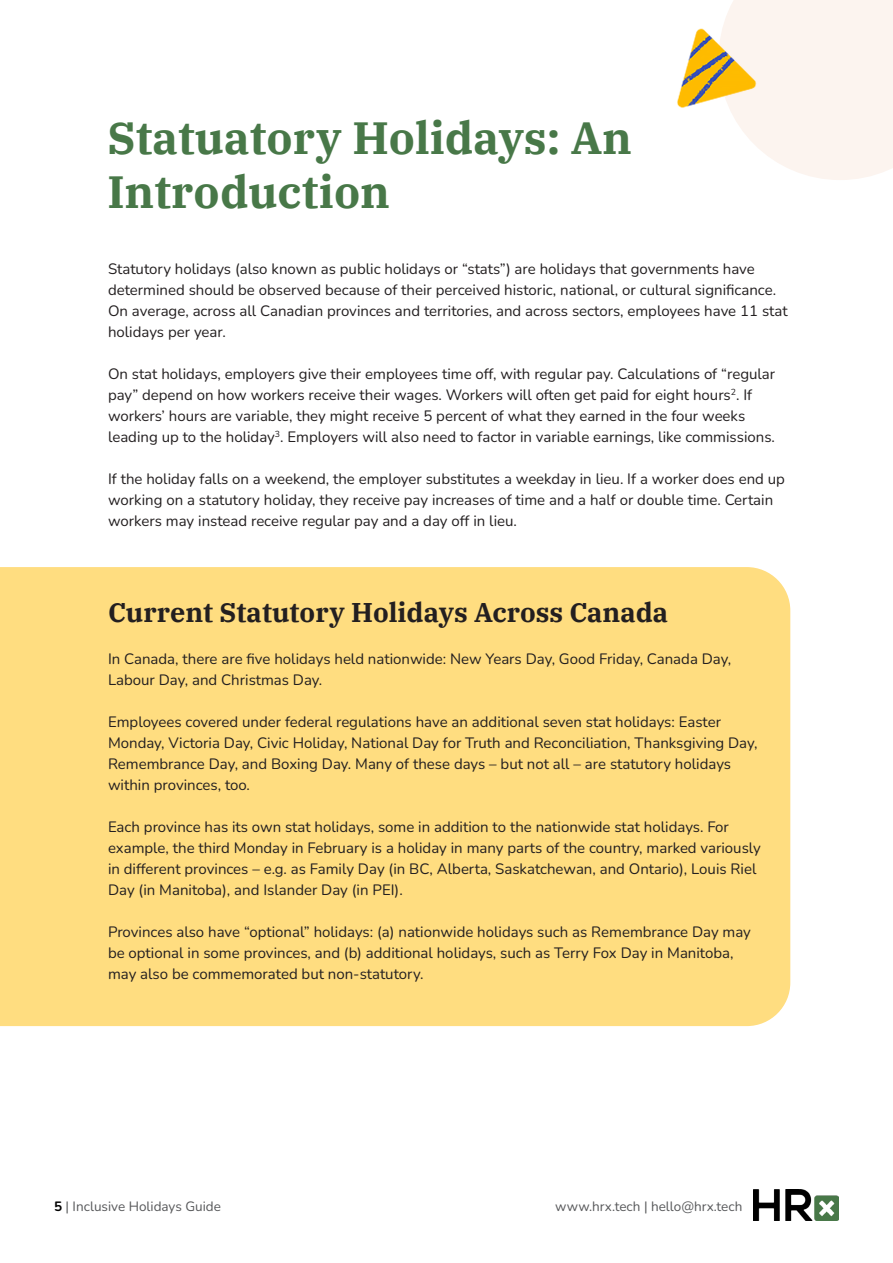
<style>
.page{position:relative;width:893px;height:1263px;background:#fff}
.page>*{position:absolute;margin:0;border:0;box-sizing:border-box;transform-origin:0 0}
.t1{font:700 45px/54px "IBM Plex Serif";color:#487848}
.t2{font:700 27px "IBM Plex Serif";color:#231f20}
.t3{font:200 15px/21px "Nunito";color:#231f20}
.t4{font:200 13.5px "Nunito";color:#57585a}
.s1{color:#000}
</style>
<div class="page">
<img style="left:754px;top:1189px;width:85px;height:31px">
<div style="left:0;top:567px;width:790px;height:459px;background:#ffdd80"></div>
<svg style="left:724px;top:0;width:169px;height:180px"></svg>
<img style="left:677px;top:23px;width:86px;height:96px">
<p class="t1" style="left:107px;top:108px;width:526px">Statuatory Holidays: An<br>Introduction</p>
<p class="t3" style="left:108px;top:258px;width:681px">Statutory holidays (also known as public holidays or “stats”) are holidays that governments have determined should be observed because of their perceived historic, national, or cultural significance.<br>On average, across all Canadian provinces and territories, and across sectors, employees have 11 stat holidays per year.</p>
<p class="t3" style="left:108px;top:363px;width:669px">On stat holidays, employers give their employees time off, with regular pay. Calculations of “regular pay” depend on how workers receive their wages. Workers will often get paid for eight hours<sup>2</sup>. If workers’ hours are variable, they might receive 5 percent of what they earned in the four weeks leading up to the holiday<sup>3</sup>. Employers will also need to factor in variable earnings, like commissions.</p>
<p class="t3" style="left:108px;top:468px;width:678px">If the holiday falls on a weekend, the employer substitutes a weekday in lieu. If a worker does end up working on a statutory holiday, they receive pay increases of time and a half or double time. Certain workers may instead receive regular pay and a day off in lieu.</p>
<p class="t2" style="left:108px;top:591px;width:562px">Current Statutory Holidays Across Canada</p>
<p class="t3" style="left:108px;top:648px;width:625px">In Canada, there are five holidays held nationwide: New Years Day, Good Friday, Canada Day,<br>Labour Day, and Christmas Day.</p>
<p class="t3" style="left:108px;top:711px;width:651px">Employees covered under federal regulations have an additional seven stat holidays: Easter Monday, Victoria Day, Civic Holiday, National Day for Truth and Reconciliation, Thanksgiving Day, Remembrance Day, and Boxing Day. Many of these days – but not all – are statutory holidays within provinces, too.</p>
<p class="t3" style="left:108px;top:816px;width:654px">Each province has its own stat holidays, some in addition to the nationwide stat holidays. For example, the third Monday in February is a holiday in many parts of the country, marked variously in different provinces – e.g. as Family Day (in BC, Alberta, Saskatchewan, and Ontario), Louis Riel Day (in Manitoba), and Islander Day (in PEI).</p>
<p class="t3" style="left:108px;top:921px;width:644px">Provinces also have “optional” holidays: (a) nationwide holidays such as Remembrance Day may be optional in some provinces, and (b) additional holidays, such as Terry Fox Day in Manitoba, may also be commemorated but non-statutory.</p>
<p class="t4" style="left:54px;top:1197px;width:168px"><span class="s1">5</span> | Inclusive Holidays Guide</p>
<p class="t4" style="left:555px;top:1197px;width:189px">www.hrx.tech | hello@hrx.tech</p>
</div>
